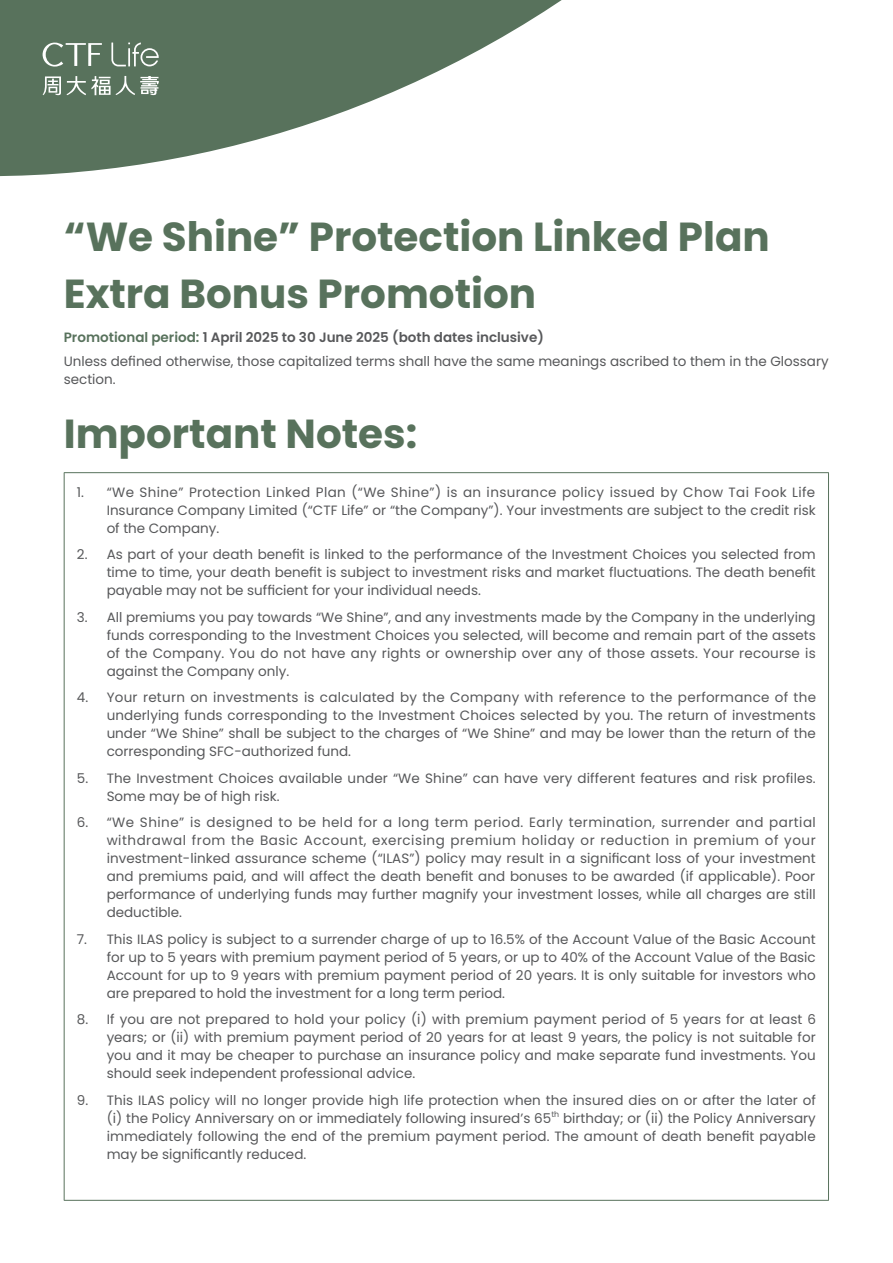
<style>
.page{position:relative;width:893px;height:1263px;background:#fff}
.page>*{position:absolute;margin:0;border:0;box-sizing:border-box;transform-origin:0 0}
.t1{font:700 40.5px/57px "Poppins";color:#58725c}
.t2{font:13.5px/18px "Poppins";color:#57585a;text-align:justify}
.t3{font:7.8px "Poppins";color:#57585a}
.s1{font-weight:600;color:#58725c}
.s2{font-weight:600}
</style>
<div class="page">
<hr style="left:64px;top:472px;width:765px;height:1px;background:#58725c">
<hr style="left:64px;top:473px;width:1px;height:727px;background:#58725c">
<hr style="left:828px;top:473px;width:1px;height:727px;background:#58725c">
<hr style="left:64px;top:1200px;width:765px;height:1px;background:#58725c">
<svg style="left:0;top:0;width:562px;height:176px;fill:#58725c"></svg>
<svg style="left:111px;top:43px;width:48px;height:23px"></svg>
<svg style="left:43px;top:43px;width:59px;height:24px"></svg>
<svg style="left:43px;top:76px;width:116px;height:19px"></svg>
<h1 class="t1" style="left:64px;top:208px;width:707px">“We Shine” Protection Linked Plan<br>Extra Bonus Promotion</h1>
<p class="t2" style="left:64px;top:324px;width:766px;line-height:24.8px"><span class="s1">Promotional period:</span> <span class="s2">1 April 2025 to 30 June 2025 (both dates inclusive)<br></span>Unless defined otherwise, those capitalized terms shall have the same meanings ascribed to them in the Glossary</p>
<p class="t2" style="left:64px;top:370px;width:53px">section.</p>
<h1 class="t1" style="left:64px;top:406px;width:355px">Important Notes:</h1>
<p class="t2" style="left:107px;top:483px;width:711px;text-indent:-30px">1. “We Shine” Protection Linked Plan (“We Shine”) is an insurance policy issued by Chow Tai Fook Life Insurance Company Limited (“CTF Life” or “the Company”). Your investments are subject to the credit risk of the Company.</p>
<p class="t2" style="left:107px;top:546px;width:711px;text-indent:-30px">2. As part of your death benefit is linked to the performance of the Investment Choices you selected from time to time, your death benefit is subject to investment risks and market fluctuations. The death benefit payable may not be sufficient for your individual needs.</p>
<p class="t2" style="left:107px;top:608px;width:711px;text-indent:-30px">3. All premiums you pay towards “We Shine”, and any investments made by the Company in the underlying funds corresponding to the Investment Choices you selected, will become and remain part of the assets of the Company. You do not have any rights or ownership over any of those assets. Your recourse is against the Company only.</p>
<p class="t2" style="left:107px;top:689px;width:711px;text-indent:-30px">4. Your return on investments is calculated by the Company with reference to the performance of the underlying funds corresponding to the Investment Choices selected by you. The return of investments under “We Shine” shall be subject to the charges of “We Shine” and may be lower than the return of the corresponding SFC-authorized fund.</p>
<p class="t2" style="left:107px;top:769px;width:711px;text-indent:-30px">5. The Investment Choices available under “We Shine” can have very different features and risk profiles.<br>Some may be of high risk.</p>
<p class="t2" style="left:107px;top:814px;width:711px;text-indent:-30px">6. “We Shine” is designed to be held for a long term period. Early termination, surrender and partial withdrawal from the Basic Account, exercising premium holiday or reduction in premium of your investment-linked assurance scheme (“ILAS”) policy may result in a significant loss of your investment and premiums paid, and will affect the death benefit and bonuses to be awarded (if applicable). Poor performance of underlying funds may further magnify your investment losses, while all charges are still deductible.</p>
<p class="t2" style="left:107px;top:930px;width:711px;text-indent:-30px">7. This ILAS policy is subject to a surrender charge of up to 16.5% of the Account Value of the Basic Account for up to 5 years with premium payment period of 5 years, or up to 40% of the Account Value of the Basic Account for up to 9 years with premium payment period of 20 years. It is only suitable for investors who are prepared to hold the investment for a long term period.</p>
<p class="t2" style="left:107px;top:1011px;width:711px;text-indent:-30px">8. If you are not prepared to hold your policy (i) with premium payment period of 5 years for at least 6 years; or (ii) with premium payment period of 20 years for at least 9 years, the policy is not suitable for you and it may be cheaper to purchase an insurance policy and make separate fund investments. You should seek independent professional advice.</p>
<p class="t2" style="left:107px;top:1091px;width:711px;text-indent:-30px">9. This ILAS policy will no longer provide high life protection when the insured dies on or after the later of (i) the Policy Anniversary on or immediately following insured’s 65</p>
<p class="t2" style="left:107px;top:1109px;width:711px;text-indent:456px">birthday; or (ii) the Policy Anniversary immediately following the end of the premium payment period. The amount of death benefit payable may be significantly reduced.</p>
<p class="t3" style="left:551px;top:1109px;width:9px">th</p>
</div>
